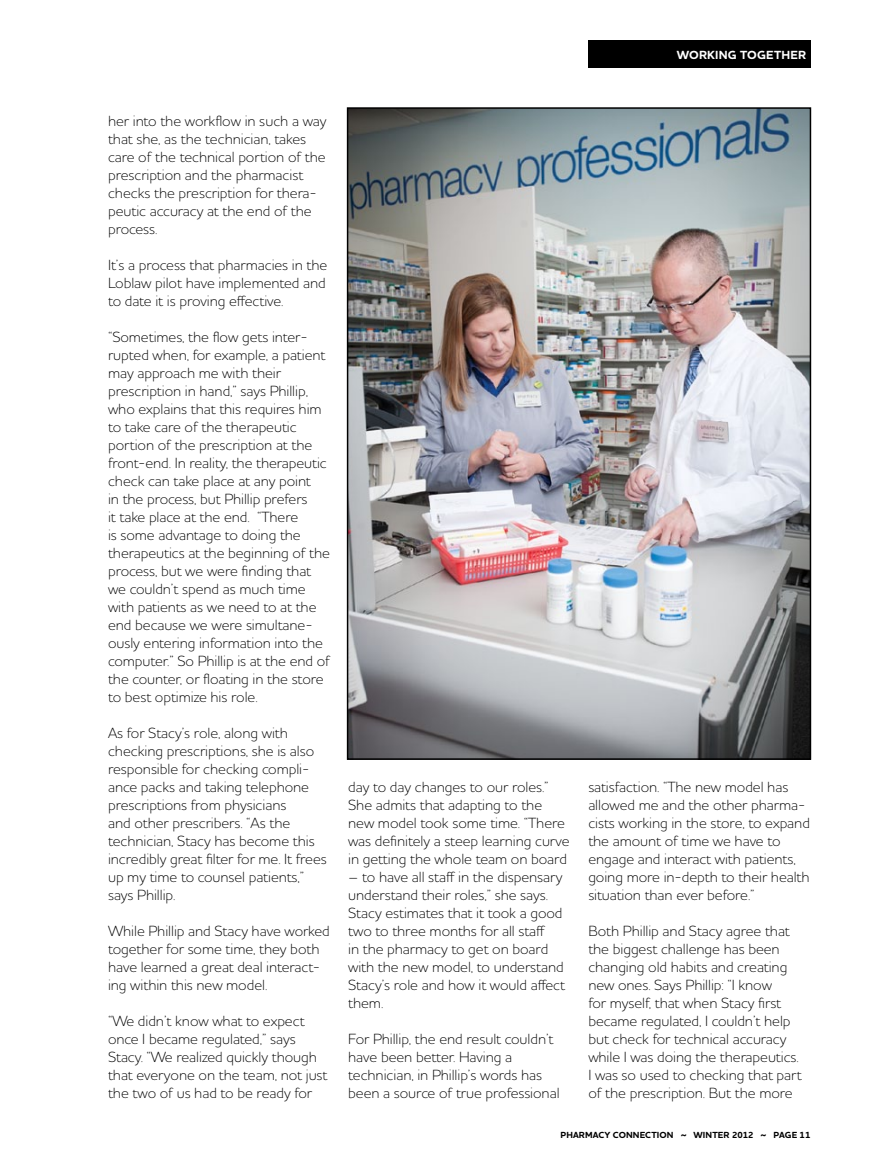
<style>
.page{position:relative;width:878px;height:1175px;background:#fff}
.page>*{position:absolute;margin:0;border:0;box-sizing:border-box;transform-origin:0 0}
.t1{font:300 15px/18px "Houschka Pro";letter-spacing:-.005em;color:#000}
.t2{font:700 12px "Houschka Pro";color:#fff}
.t3{font:700 9px "Houschka Pro";letter-spacing:.01em;color:#000}
</style>
<div class="page">
<div style="left:588px;top:40px;width:222px;height:28px;background:#000"></div>
<img style="left:350px;top:110px;width:458px;height:647px">
<div style="left:347px;top:107px;width:464px;height:653px;border:2px solid #000"></div>
<p class="t2" style="left:676px;top:47px;width:11px">WOR</p>
<p class="t2" style="left:707px;top:47px;width:16px">KING</p>
<p class="t2" style="left:740px;top:47px;width:10px">TOGETHER</p>
<p class="t1" style="left:108px;top:112px;width:220px">her into the workflow in such a way that she, as the technician, takes care of the technical portion of the prescription and the pharmacist checks the prescription for thera&shy;peutic accuracy at the end of the process.</p>
<p class="t1" style="left:108px;top:256px;width:221px;text-align:justify">It’s a process that pharmacies in the Loblaw pilot have implemented and to date it is proving effective.</p>
<p class="t1" style="left:108px;top:328px;width:223px">“Sometimes, the flow gets inter&shy;rupted when, for example, a patient may approach me with their prescription in hand,” says Phillip, who explains that this requires him to take care of the therapeutic portion of the prescription at the front-end. In reality, the therapeutic check can take place at any point<br>in the process, but Phillip prefers<br>it take place at the end. “There<br>is some advantage to doing the therapeutics at the beginning of the process, but we were finding that we couldn’t spend as much time with patients as we need to at the end because we were simultane&shy;ously entering information into the computer.” So Phillip is at the end of the counter, or floating in the store to best optimize his role.</p>
<p class="t1" style="left:108px;top:724px;width:220px">As for Stacy’s role, along with checking prescriptions, she is also responsible for checking compli&shy;ance packs and taking telephone prescriptions from physicians<br>and other prescribers. “As the technician, Stacy has become this incredibly great filter for me. It frees up my time to counsel patients,” says Phillip.</p>
<p class="t1" style="left:108px;top:922px;width:223px">While Phillip and Stacy have worked together for some time, they both have learned a great deal interact&shy;ing within this new model.</p>
<p class="t1" style="left:108px;top:1012px;width:221px">“We didn’t know what to expect once I became regulated,” says<br>Stacy. “We realized quickly though that everyone on the team, not just the two of us had to be ready for</p>
<p class="t1" style="left:348px;top:778px;width:223px">day to day changes to our roles.” She admits that adapting to the new model took some time. “There was definitely a steep learning curve in getting the whole team on board</p>
<p class="t1" style="left:348px;top:868px;width:218px">– to have all staff in the dispensary understand their roles,” she says.<br>Stacy estimates that it took a good two to three months for all staff<br>in the pharmacy to get on board with the new model, to understand<br>Stacy’s role and how it would affect them.</p>
<p class="t1" style="left:348px;top:1030px;width:213px">For Phillip, the end result couldn’t have been better. Having a technician, in Phillip’s words has been a source of true professional</p>
<p class="t1" style="left:588px;top:778px;width:223px">satisfaction. “The new model has allowed me and the other pharma&shy;cists working in the store, to expand the amount of time we have to engage and interact with patients, going more in-depth to their health situation than ever before.”</p>
<p class="t1" style="left:588px;top:922px;width:215px">Both Phillip and Stacy agree that the biggest challenge has been changing old habits and creating new ones. Says Phillip: “I know<br>for myself, that when Stacy first became regulated, I couldn’t help but check for technical accuracy while I was doing the therapeutics.<br>I was so used to checking that part of the prescription. But the more</p>
<p class="t3" style="left:560px;top:1129px;width:251px">PHARMACY CONNECTION ~ WINTER 2012 ~ PAGE 11</p>
</div>
